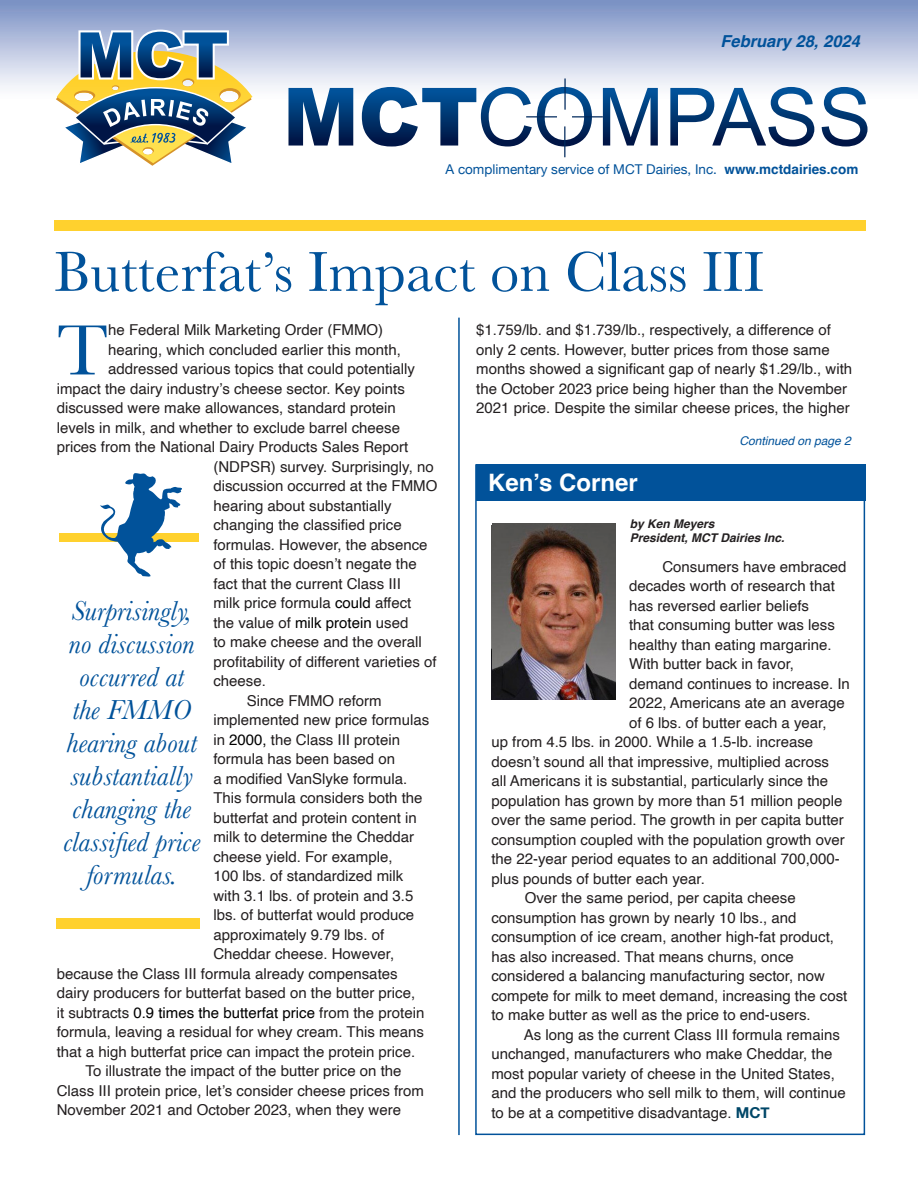
<style>
.page{position:relative;width:918px;height:1188px;background:#fff}
.page>*{position:absolute;margin:0;border:0;box-sizing:border-box;transform-origin:0 0}
.t1{font:73.95px "Baskerville";color:#01529a}
.t2{font:58.5px "Baskerville";color:#01529a}
.main_body{font:italic 28.5px/33px "Baskerville";color:#01529a;text-align:center}
.t3{font:700 24px "Helvetica";color:#fff}
.t4{font:italic 700 16.5px "Helvetica";color:#01529a}
.t5{font:15px/19.5px "Helvetica";color:#231f20}
.t6{font:13.5px "Helvetica Neue";color:#01529a}
.t7{font:italic 700 12px "Helvetica";color:#231f20}
.t8{font:italic 12px "Helvetica";color:#01529a}
.s1{font-family:"Helvetica";font-weight:700}
.s2{color:#000}
.s3{font-family:"Helvetica Neue";font-weight:700;color:#004768}
</style>
<div class="page">
<div style="left:60px;top:533px;width:139px;height:9px;background:#ffd12e"></div>
<svg style="left:100px;top:473px;width:82px;height:104px"></svg>
<div style="left:476px;top:464px;width:389px;height:37px;background:#01529a"></div>
<div style="left:0;top:0;width:918px;height:103px;background:linear-gradient(to bottom,#7990c4,#fff)"></div>
<svg style="left:56px;top:10px;width:196px;height:156px"></svg>
<svg style="left:288px;top:88px;width:65px;height:58px"></svg>
<svg style="left:362px;top:87px;width:230px;height:60px"></svg>
<svg style="left:603px;top:88px;width:55px;height:58px"></svg>
<svg style="left:670px;top:87px;width:144px;height:60px"></svg>
<svg style="left:822px;top:87px;width:46px;height:60px"></svg>
<hr style="left:564px;top:78px;width:2px;height:32px;background:#00295c">
<hr style="left:564px;top:126px;width:1px;height:31px;background:#00295c">
<hr style="left:526px;top:116px;width:31px;height:1px;background:#00295c">
<hr style="left:572px;top:116px;width:31px;height:1px;background:#00295c">
<div style="left:57px;top:918px;width:143px;height:11px;background:#ffd12e"></div>
<img style="left:492px;top:524px;width:124px;height:176px">
<hr style="left:458px;top:318px;width:2px;height:817px;background:#01529a">
<div style="left:54px;top:220px;width:811px;height:10px;background:#ffd12e"></div>
<p class="t4" style="left:720px;top:31px;width:141px">February 28, 2024</p>
<p class="t6" style="left:446px;top:160px;width:414px">A complimentary service of MCT Dairies, Inc. <span class="s1">www.mctdairies.com</span></p>
<p class="t2" style="left:54px;top:235px;width:712px">Butterfat’s Impact on Class III</p>
<p class="t1" style="left:57px;top:303px;width:53px">T</p>
<p class="t5" style="left:108px;top:321px;width:277px">he Federal Milk Marketing Order (FMMO)</p>
<p class="t5" style="left:108px;top:340px;width:294px">hearing, which concluded earlier this month,</p>
<p class="t5" style="left:108px;top:360px;width:308px">addressed various topics that could potentially</p>
<p class="t5" style="left:57px;top:379px;width:350px">impact the dairy industry’s cheese sector. Key points</p>
<p class="t5" style="left:57px;top:399px;width:341px">discussed were make allowances, standard protein</p>
<p class="t5" style="left:57px;top:418px;width:345px">levels in milk, and whether to exclude barrel cheese</p>
<p class="t5" style="left:57px;top:438px;width:353px">prices from the National Dairy Products Sales Report</p>
<p class="t5" style="left:213px;top:457px;width:222px">(NDPSR) survey. Surprisingly, no</p>
<p class="t5" style="left:213px;top:477px;width:226px">discussion occurred at the FMMO</p>
<p class="t5" style="left:213px;top:496px;width:180px">hearing about substantially</p>
<p class="t5" style="left:213px;top:516px;width:190px">changing the classified price</p>
<p class="t5" style="left:213px;top:535px;width:216px">formulas. However, the absence</p>
<p class="t5" style="left:213px;top:555px;width:205px">of this topic doesn’t negate the</p>
<p class="t5" style="left:213px;top:574px;width:189px">fact that the current Class III</p>
<p class="t5" style="left:213px;top:594px;width:200px">milk price formula <span class="s2">could</span> affect</p>
<p class="t5" style="left:213px;top:613px;width:197px">the value of <span class="s2">milk protein</span> used</p>
<p class="t5" style="left:213px;top:633px;width:210px">to make cheese and the overall</p>
<p class="t5" style="left:213px;top:652px;width:225px">profitability of different varieties of</p>
<p class="t5" style="left:213px;top:672px;width:54px">cheese.</p>
<p class="t5" style="left:247px;top:691px;width:137px">Since FMMO reform</p>
<p class="t5" style="left:213px;top:711px;width:217px">implemented new price formulas</p>
<p class="t5" style="left:213px;top:730px;width:188px">in <span class="s2">2000,</span> the Class III protein</p>
<p class="t5" style="left:213px;top:750px;width:183px">formula has been based on</p>
<p class="t5" style="left:213px;top:769px;width:195px">a modified VanSlyke formula.</p>
<p class="t5" style="left:213px;top:789px;width:211px">This formula considers both the</p>
<p class="t5" style="left:213px;top:808px;width:205px">butterfat and protein content in</p>
<p class="t5" style="left:213px;top:828px;width:202px">milk to determine the Cheddar</p>
<p class="t5" style="left:213px;top:847px;width:181px">cheese yield. For example,</p>
<p class="t5" style="left:213px;top:867px;width:192px">100 lbs. of standardized milk</p>
<p class="t5" style="left:213px;top:886px;width:202px">with 3.1 lbs. of protein and 3.5</p>
<p class="t5" style="left:213px;top:906px;width:202px">lbs. of butterfat would produce</p>
<p class="t5" style="left:213px;top:925px;width:172px">approximately 9.79 lbs. of</p>
<p class="t5" style="left:213px;top:945px;width:182px">Cheddar cheese. However,</p>
<p class="t5" style="left:57px;top:964px;width:342px">because the Class III formula already compensates</p>
<p class="t5" style="left:57px;top:984px;width:360px">dairy producers for butterfat based on the butter price,</p>
<p class="t5" style="left:57px;top:1003px;width:369px">it subtracts <span class="s2">0.9 times the butterfat price</span> from the protein</p>
<p class="t5" style="left:57px;top:1023px;width:369px">formula, leaving a residual for whey cream. This means</p>
<p class="t5" style="left:57px;top:1042px;width:360px">that a high butterfat price can impact the protein price.</p>
<p class="t5" style="left:57px;top:1062px;width:369px;text-indent:29px">To illustrate the impact of the butter price on the<br>Class III protein price, let’s consider cheese prices from<br>November 2021 and October 2023, when they were</p>
<p class="main_body" style="left:63px;top:594px;width:139px">Surprisingly, no discussion occurred at the FMMO hearing about substantially changing the classified price formulas.</p>
<p class="t5" style="left:476px;top:321px;width:378px">$1.759/lb. and $1.739/lb., respectively, a difference of only 2 cents. However, butter prices from those same months showed a significant gap of nearly $1.29/lb., with the October 2023 price being higher than the November 2021 price. Despite the similar cheese prices, the higher</p>
<p class="t3" style="left:488px;top:468px;width:151px">Ken’s Corner</p>
<p class="t8" style="left:739px;top:431px;width:113px">Continued on page 2</p>
<p class="t7" style="left:630px;top:516px;width:86px">by Ken Meyers</p>
<p class="t7" style="left:630px;top:530px;width:156px">President, MCT Dairies Inc.</p>
<p class="t5" style="left:662px;top:557px;width:186px">Consumers have embraced</p>
<p class="t5" style="left:629px;top:577px;width:207px">decades worth of research that</p>
<p class="t5" style="left:629px;top:596px;width:182px">has reversed earlier beliefs</p>
<p class="t5" style="left:629px;top:616px;width:207px">that consuming butter was less</p>
<p class="t5" style="left:629px;top:635px;width:204px">healthy than eating margarine.</p>
<p class="t5" style="left:629px;top:655px;width:167px">With butter back in favor,</p>
<p class="t5" style="left:629px;top:674px;width:222px">demand continues to increase. In</p>
<p class="t5" style="left:629px;top:694px;width:217px">2022, Americans ate an average</p>
<p class="t5" style="left:629px;top:713px;width:199px">of 6 lbs. of butter each a year,</p>
<p class="t5" style="left:491px;top:733px;width:323px">up from 4.5 lbs. in 2000. While a 1.5-lb. increase</p>
<p class="t5" style="left:491px;top:752px;width:339px">doesn’t sound all that impressive, multiplied across</p>
<p class="t5" style="left:491px;top:772px;width:338px">all Americans it is substantial, particularly since the</p>
<p class="t5" style="left:491px;top:791px;width:352px">population has grown by more than 51 million people</p>
<p class="t5" style="left:491px;top:811px;width:354px">over the same period. The growth in per capita butter</p>
<p class="t5" style="left:491px;top:830px;width:355px">consumption coupled with the population growth over</p>
<p class="t5" style="left:491px;top:850px;width:350px">the 22-year period equates to an additional 700,000-</p>
<p class="t5" style="left:491px;top:869px;width:215px">plus pounds of butter each year.</p>
<p class="t5" style="left:491px;top:889px;width:357px;text-indent:33px">Over the same period, per capita cheese consumption has grown by nearly 10 lbs., and consumption of ice cream, another high-fat product, has also increased. That means churns, once considered a balancing manufacturing sector, now compete for milk to meet demand, increasing the cost to make butter as well as the price to end-users.</p>
<p class="t5" style="left:491px;top:1025px;width:356px;text-indent:33px">As long as the current Class III formula remains unchanged, manufacturers who make Cheddar, the most popular variety of cheese in the United States, and the producers who sell milk to them, will continue to be at a competitive disadvantage. <span class="s3">MCT</span></p>
</div>
